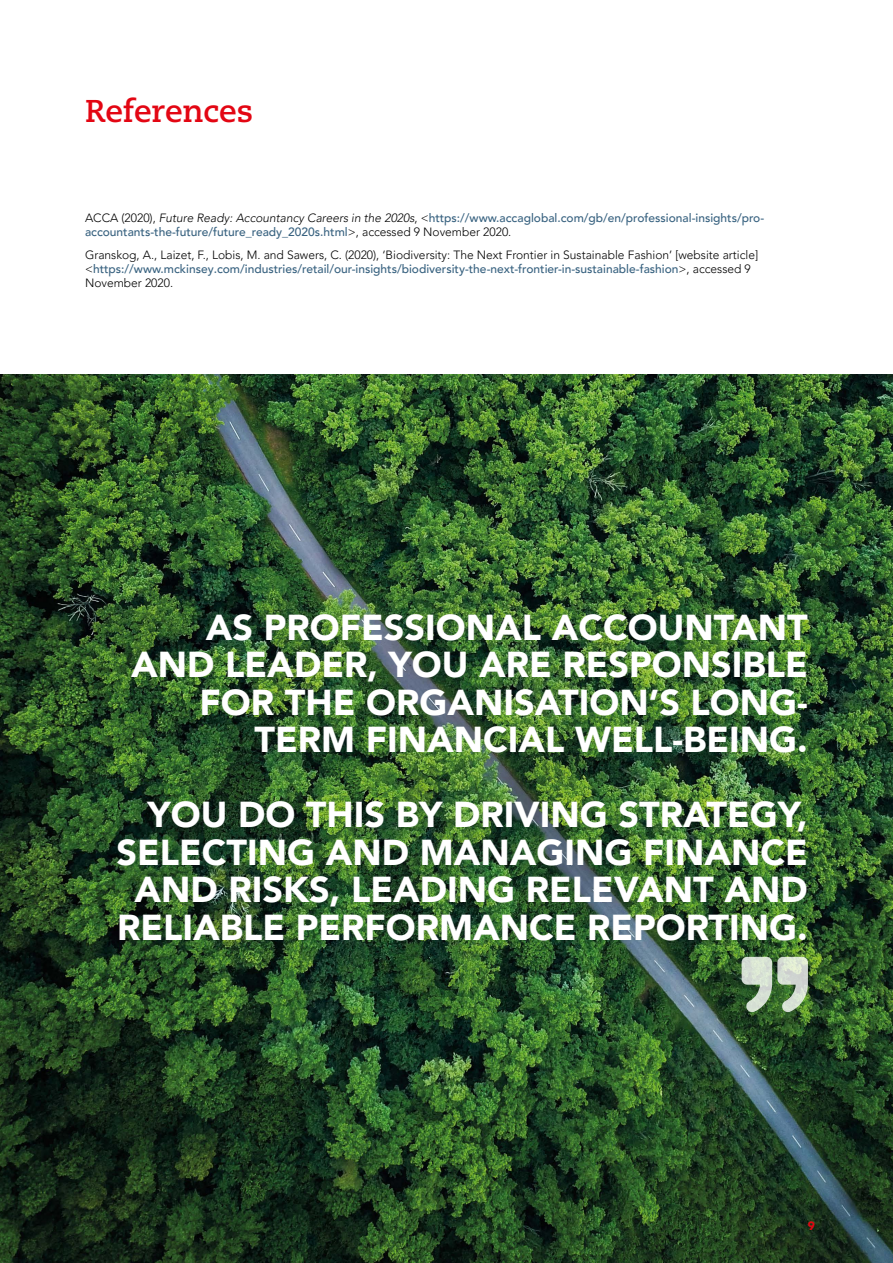
<style>
.page{position:relative;width:893px;height:1263px;background:#fff}
.page>*{position:absolute;margin:0;border:0;box-sizing:border-box;transform-origin:0 0}
.t1{font:900 36px/37.5px "Avenir LT Pro";color:#fff;text-align:right}
.t2{font:700 31.5px "Caecilia";color:#e30613}
.t3{font:300 12px/14.2px "Avenir LT Pro";color:#000}
.t4{font:500 12px/14.2px "Avenir LT Pro";color:#386280}
.t5{font:900 12px "Avenir LT Pro";color:#e30613}
.s1{font-weight:300;color:#000}
.s2{font-weight:300;font-style:italic;color:#000}
.s3{font-weight:500;color:#386280}
</style>
<div class="page">
<img style="left:0;top:374px;width:893px;height:889px">
<svg style="left:742px;top:957px;width:66px;height:55px;background:#9fb599"></svg>
<h2 class="t2" style="left:85px;top:93px;width:170px">References</h2>
<p class="t4" style="left:85px;top:211px;width:681px"><span class="s1">ACCA (2020),</span> <span class="s2">Future Ready: Accountancy Careers in the 2020s</span><span class="s1">, &lt;</span>https://www.accaglobal.com/gb/en/professional-insights/pro&shy;accountants-the-future/future_ready_2020s.html<span class="s1">&gt;, accessed 9 November 2020.</span></p>
<p class="t3" style="left:85px;top:247px;width:675px">Granskog, A., Laizet, F., Lobis, M. and Sawers, C. (2020), ‘Biodiversity: The Next Frontier in Sustainable Fashion’ [website article] &lt;<span class="s3">https://www.mckinsey.com/industries/retail/our-insights/biodiversity-the-next-frontier-in-sustainable-fashion</span>&gt;, accessed 9<br>November 2020.</p>
<h1 class="t1" style="left:131px;top:608px;width:678px">AS PROFESSIONAL ACCOUNTANT<br>AND LEADER, YOU ARE RESPONSIBLE<br>FOR THE ORGANISATION’S LONG-<br>TERM FINANCIAL WELL-BEING.</h1>
<h1 class="t1" style="left:117px;top:796px;width:693px">YOU DO THIS BY DRIVING STRATEGY,<br>SELECTING AND MANAGING FINANCE<br>AND RISKS, LEADING RELEVANT AND<br>RELIABLE PERFORMANCE REPORTING.</h1>
<p class="t5" style="left:808px;top:1218px;width:9px">9</p>
</div>
